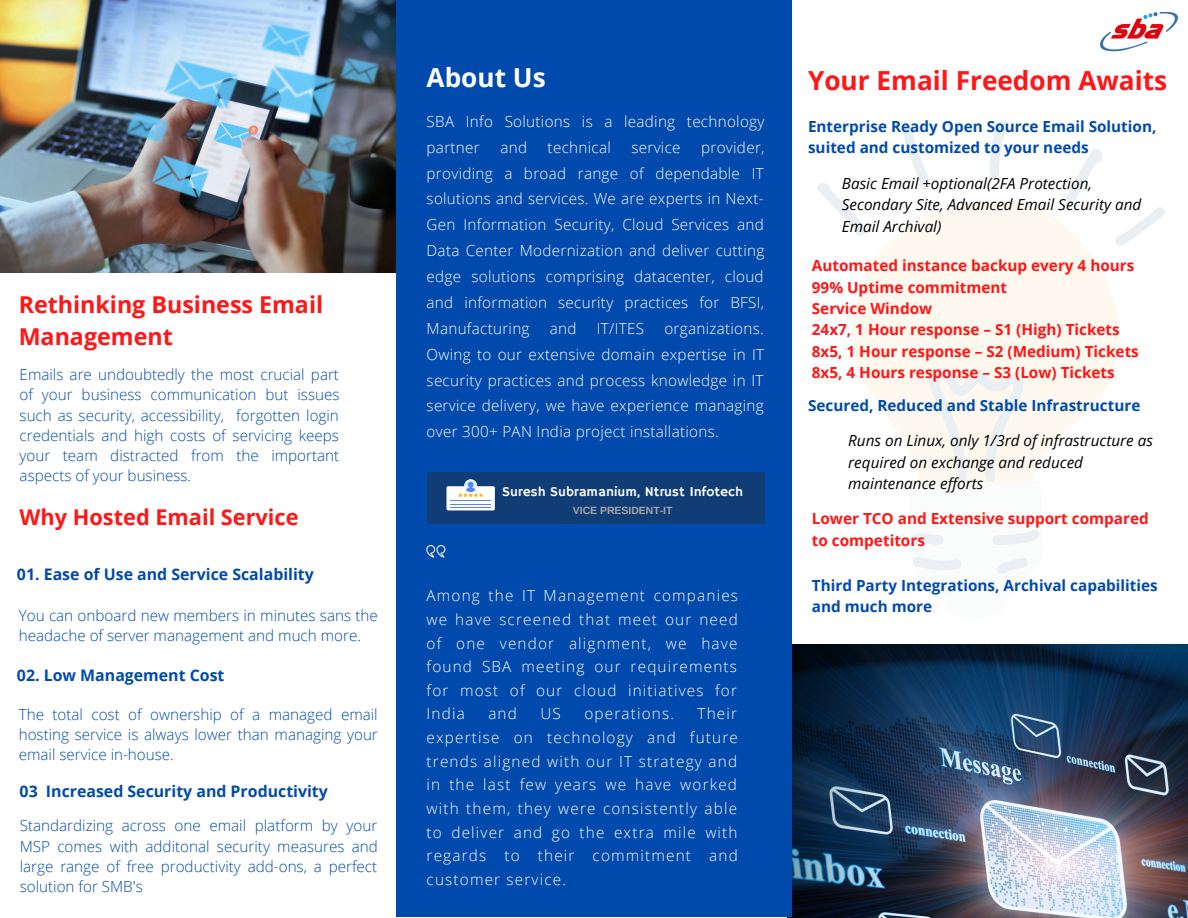
<style>
.page{position:relative;width:1188px;height:918px;background:#fff}
.page>*{position:absolute;margin:0;border:0;box-sizing:border-box;transform-origin:0 0}
.t1{font:700 26.25px "Open Sans";color:#ff1616}
.t2{font:700 26.25px "Open Sans";color:#fff}
.t3{font:700 23.25px/31.5px "Open Sans";color:#ff1616}
.t4{font:700 21.75px "Open Sans";color:#ff1616}
.t5{font:700 15.9px "Open Sans";color:#004aad}
.t6{font:300 15.3px/23.7px "Open Sans";letter-spacing:.08em;color:#fff;text-align:justify}
.t7{font:700 15.3px/21.3px "Open Sans";color:#ff1616}
.t8{font:italic 15.3px/21.3px "Open Sans";color:#000}
.t9{font:700 15.3px/21.3px "Open Sans";color:#004aad}
.t10{font:300 15.15px/20.2px "Open Sans";color:#004aad;text-align:justify}
.t11{font:300 15.15px/25.8px "Open Sans";letter-spacing:.02em;color:#fff;text-align:justify}
.t12{font:13.65px "Hammersmith One";color:#fff}
.t13{font:700 10.5px "Arimo";color:#a6a6a6}
</style>
<div class="page">
<img style="left:788px;top:644px;width:400px;height:274px">
<div style="left:396px;top:0;width:396px;height:916px;background:#004aad"></div>
<img style="left:0;top:0;width:396px;height:272px">
<div style="left:427px;top:473px;width:338px;height:51px;background:#113d76"></div>
<svg style="left:427px;top:545px;width:18px;height:12px"></svg>
<svg style="left:446px;top:479px;width:49px;height:31px"></svg>
<hr style="left:450px;top:501px;width:41px;height:1px;background:#5783ff">
<hr style="left:450px;top:504px;width:41px;height:1px;background:#5783ff">
<hr style="left:450px;top:507px;width:41px;height:1px;background:#5783ff">
<img style="left:1101px;top:12px;width:76px;height:40px">
<svg style="left:853px;top:202px;width:269px;height:246px;fill:#fef8ef"></svg>
<svg style="left:817px;top:183px;width:56px;height:61px"></svg>
<svg style="left:903px;top:127px;width:27px;height:63px"></svg>
<svg style="left:990px;top:120px;width:18px;height:58px"></svg>
<svg style="left:1058px;top:149px;width:45px;height:62px"></svg>
<svg style="left:1114px;top:202px;width:51px;height:39px"></svg>
<svg style="left:902px;top:359px;width:146px;height:215px"></svg>
<h2 class="t3" style="left:19px;top:289px;width:306px">Rethinking Business Email<br>Management</h2>
<p class="t10" style="left:20px;top:364px;width:321px">Emails are undoubtedly the most crucial part of your business communication but issues such as security, accessibility, forgotten login credentials and high costs of servicing keeps your team distracted from the important aspects of your business.</p>
<h3 class="t4" style="left:20px;top:502px;width:281px">Why Hosted Email Service</h3>
<p class="t5" style="left:17px;top:563px;width:298px">01. Ease of Use and Service Scalability</p>
<p class="t10" style="left:19px;top:605px;width:361px">You can onboard new members in minutes sans the headache of server management and much more.</p>
<p class="t5" style="left:17px;top:664px;width:209px">02. Low Management Cost</p>
<p class="t10" style="left:19px;top:704px;width:361px">The total cost of ownership of a managed email hosting service is always lower than managing your email service in-house.</p>
<p class="t5" style="left:20px;top:781px;width:310px">03 Increased Security and Productivity</p>
<p class="t10" style="left:20px;top:815px;width:360px">Standardizing across one email platform by your MSP comes with additonal security measures and large range of free productivity add-ons, a perfect solution for SMB's</p>
<h1 class="t2" style="left:427px;top:59px;width:121px">About Us</h1>
<p class="t11" style="left:427px;top:108px;width:339px">SBA Info Solutions is a leading technology partner</p>
<p class="t11" style="left:427px;top:134px;width:339px;text-indent:275px">provider, providing a broad range of dependable IT solutions and services. We are experts in Next-Gen Information Security, Cloud Services and Data Center Modernization and deliver cutting edge solutions comprising datacenter, cloud and information security practices for BFSI, Manufacturing</p>
<p class="t11" style="left:500px;top:134px;width:28px">and</p>
<p class="t11" style="left:548px;top:134px;width:65px">technical</p>
<p class="t11" style="left:631px;top:134px;width:51px">service</p>
<p class="t11" style="left:550px;top:315px;width:28px">and</p>
<p class="t11" style="left:597px;top:315px;width:49px">IT/ITES</p>
<p class="t11" style="left:427px;top:315px;width:339px;text-indent:238px">organizations.<br>Owing to our extensive domain expertise in IT security practices and process knowledge in IT service delivery, we have experience managing over 300+ PAN India project installations.</p>
<p class="t12" style="left:502px;top:483px;width:242px">Suresh Subramanium, Ntrust Infotech</p>
<p class="t13" style="left:573px;top:505px;width:101px">VICE PRESIDENT-IT</p>
<p class="t6" style="left:427px;top:583px;width:313px">Among the IT Management companies we have screened that meet our need of one vendor alignment, we have found SBA meeting our requirements for most of our cloud initiatives for India</p>
<p class="t6" style="left:427px;top:702px;width:313px;text-indent:271px">Their expertise on technology and future trends aligned with our IT strategy and in the last few years we have worked with them, they were consistently able to deliver and go the extra mile with regards to their commitment and customer service.</p>
<p class="t6" style="left:488px;top:702px;width:30px">and</p>
<p class="t6" style="left:540px;top:702px;width:22px">US</p>
<p class="t6" style="left:584px;top:702px;width:91px">operations.</p>
<h1 class="t1" style="left:808px;top:62px;width:361px">Your Email Freedom Awaits</h1>
<p class="t9" style="left:808px;top:115px;width:350px">Enterprise Ready Open Source Email Solution, suited and customized to your needs</p>
<p class="t8" style="left:842px;top:172px;width:301px">Basic Email +optional(2FA Protection,<br>Secondary Site, Advanced Email Security and<br>Email Archival)</p>
<p class="t7" style="left:812px;top:255px;width:329px">Automated instance backup every 4 hours 99% Uptime commitment<br>Service Window<br>24x7, 1 Hour response – S1 (High) Tickets 8x5, 1 Hour response – S2 (Medium) Tickets 8x5, 4 Hours response – S3 (Low) Tickets</p>
<p class="t9" style="left:808px;top:394px;width:334px">Secured, Reduced and Stable Infrastructure</p>
<p class="t8" style="left:848px;top:430px;width:306px">Runs on Linux, only 1/3rd of infrastructure as required on exchange and reduced maintenance efforts</p>
<p class="t7" style="left:812px;top:508px;width:338px">Lower TCO and Extensive support compared to competitors</p>
<p class="t9" style="left:812px;top:574px;width:347px">Third Party Integrations, Archival capabilities and much more</p>
</div>
